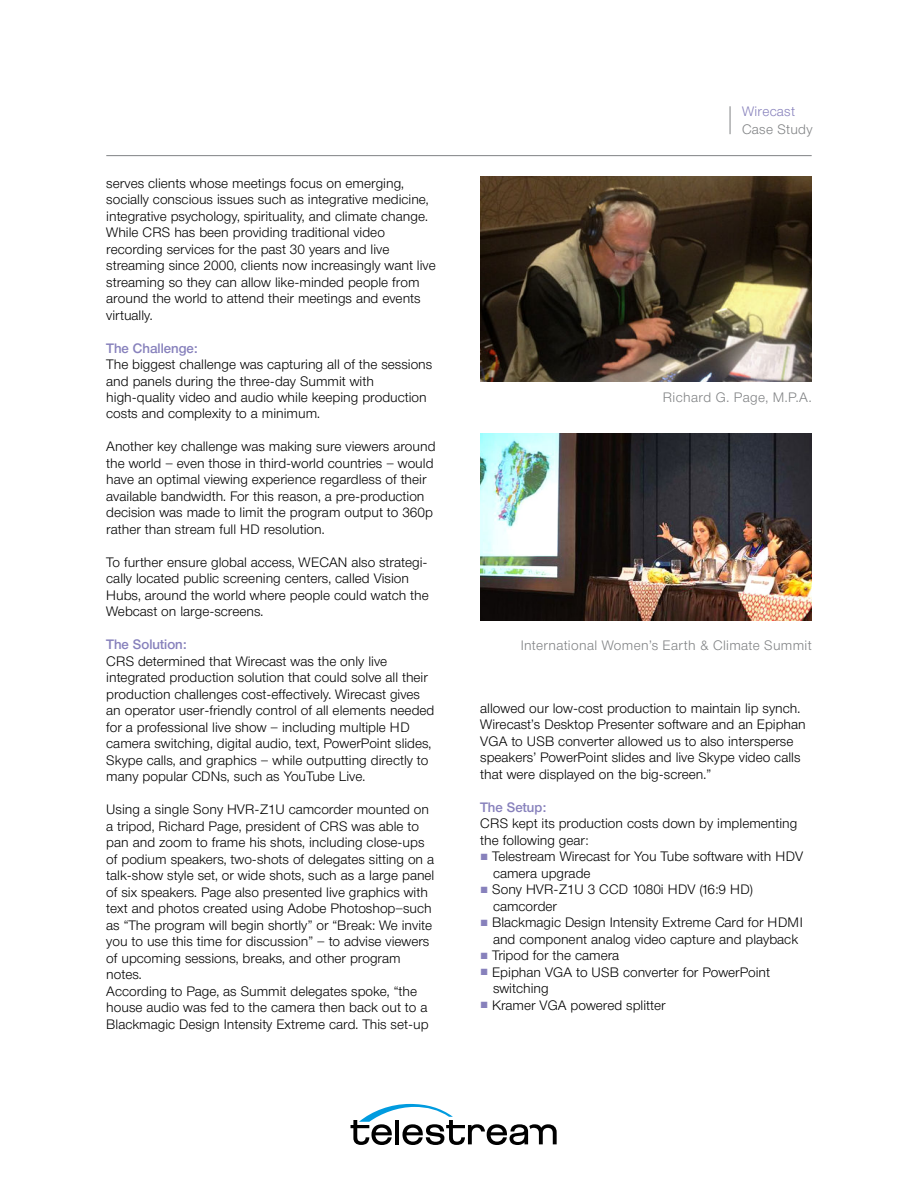
<style>
.page{position:relative;width:918px;height:1188px;background:#fff}
.page>*{position:absolute;margin:0;border:0;box-sizing:border-box;transform-origin:0 0}
.t1{font:300 13.5px/16.5px "Neue Helvetica BQ";color:#000}
.t2{font:300 13.5px "Neue Helvetica BQ";letter-spacing:.025em;color:#808284}
.t3{font:500 13.5px "Neue Helvetica BQ";color:#8781bc}
.t4{font:300 13.5px "Neue Helvetica BQ";letter-spacing:.02em;color:#8781bc}
.s1{font-family:"Arial";font-weight:400;color:#8781bc}
</style>
<div class="page">
<svg style="left:351px;top:1104px;width:206px;height:41px"></svg>
<img style="left:480px;top:177px;width:332px;height:204px">
<img style="left:480px;top:433px;width:332px;height:188px">
<hr style="left:106px;top:155px;width:706px;height:1px;background:#808284">
<svg style="left:730px;top:106px;width:1px;height:28px"></svg>
<p class="t1" style="left:106px;top:176px;width:331px">serves clients whose meetings focus on emerging, socially conscious issues such as integrative medicine, integrative psychology, spirituality, and climate change.<br>While CRS has been providing traditional video recording services for the past 30 years and live streaming since 2000, clients now increasingly want live streaming so they can allow like-minded people from around the world to attend their meetings and events virtually.</p>
<p class="t3" style="left:106px;top:343px;width:93px">The Challenge:</p>
<p class="t1" style="left:106px;top:357px;width:328px">The biggest challenge was capturing all of the sessions and panels during the three-day Summit with high-quality video and audio while keeping production costs and complexity to a minimum.</p>
<p class="t1" style="left:106px;top:440px;width:331px">Another key challenge was making sure viewers around the world — even those in third-world countries — would have an optimal viewing experience regardless of their available bandwidth. For this reason, a pre-production decision was made to limit the program output to 360p rather than stream full HD resolution.</p>
<p class="t1" style="left:106px;top:555px;width:324px">To further ensure global access, WECAN also strategi&shy;cally located public screening centers, called Vision Hubs, around the world where people could watch the Webcast on large-screens.</p>
<p class="t3" style="left:106px;top:640px;width:82px">The Solution:</p>
<p class="t1" style="left:106px;top:654px;width:330px">CRS determined that Wirecast was the only live integrated production solution that could solve all their production challenges cost-effectively. Wirecast gives an operator user-friendly control of all elements needed for a professional live show — including multiple HD camera switching, digital audio, text, PowerPoint slides, Skype calls, and graphics — while outputting directly to many popular CDNs, such as YouTube Live.</p>
<p class="t1" style="left:106px;top:803px;width:330px">Using a single Sony HVR-Z1U camcorder mounted on a tripod, Richard Page, president of CRS was able to pan and zoom to frame his shots, including close-ups of podium speakers, two-shots of delegates sitting on a talk-show style set, or wide shots, such as a large panel of six speakers. Page also presented live graphics with text and photos created using Adobe Photoshop—such as “The program will begin shortly” or “Break: We invite you to use this time for discussion” — to advise viewers of upcoming sessions, breaks, and other program notes.<br>According to Page, as Summit delegates spoke, “the house audio was fed to the camera then back out to a Blackmagic Design Intensity Extreme card. This set-up</p>
<p class="t4" style="left:742px;top:106px;width:54px">Wirecast</p>
<p class="t2" style="left:742px;top:124px;width:72px">Case Study</p>
<p class="t2" style="left:663px;top:392px;width:150px">Richard G. Page, M.P.A.</p>
<p class="t2" style="left:521px;top:640px;width:293px">International Women’s Earth &amp; Climate Summit</p>
<p class="t1" style="left:480px;top:701px;width:327px">allowed our low-cost production to maintain lip synch.<br>Wirecast’s Desktop Presenter software and an Epiphan VGA to USB converter allowed us to also intersperse speakers’ PowerPoint slides and live Skype video calls that were displayed on the big-screen.”</p>
<p class="t3" style="left:480px;top:802px;width:67px">The Setup:</p>
<p class="t1" style="left:480px;top:817px;width:319px">CRS kept its production costs down by implementing the following gear:</p>
<p class="t1" style="left:493px;top:850px;width:312px;text-indent:-13px"><span class="s1">■</span> Telestream Wirecast for You Tube software with HDV camera upgrade</p>
<p class="t1" style="left:493px;top:883px;width:262px;text-indent:-13px"><span class="s1">■</span> Sony HVR-Z1U 3 CCD 1080i HDV (16:9 HD) camcorder</p>
<p class="t1" style="left:480px;top:916px;width:324px;text-align:center"><span class="s1">■</span> Blackmagic Design Intensity Extreme Card for HDMI and component analog video capture and playback</p>
<p class="t1" style="left:480px;top:949px;width:141px"><span class="s1">■</span> Tripod for the camera</p>
<p class="t1" style="left:493px;top:965px;width:279px;text-indent:-13px"><span class="s1">■</span> Epiphan VGA to USB converter for PowerPoint switching</p>
<p class="t1" style="left:480px;top:998px;width:187px"><span class="s1">■</span> Kramer VGA powered splitter</p>
</div>
